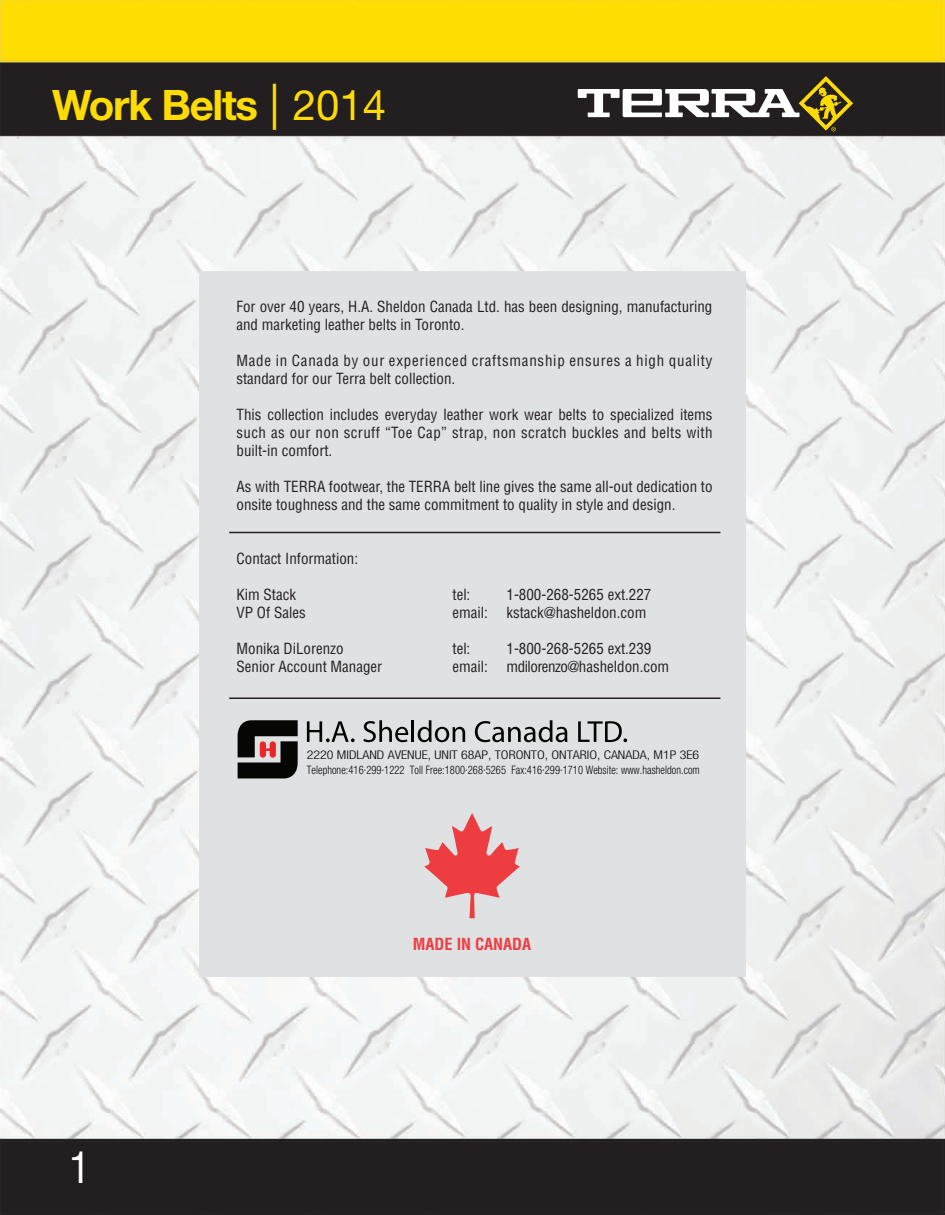
<style>
.page{position:relative;width:945px;height:1215px;background:#fff}
.page>*{position:absolute;margin:0;border:0;box-sizing:border-box;transform-origin:0 0}
.t1{font:700 42px "Helvetica Neue";letter-spacing:-.03em;color:#ffdc01}
.t2{font:condensed 42px "Helvetica";color:#fff}
.t3{font:700 condensed 16.2px "Helvetica";color:#ee3d41}
.t4{font:condensed 15px/18px "Helvetica";color:#231f20}
.t5{font:condensed 15px/18px "Helvetica";letter-spacing:.05em;color:#231f20}
.t6{font:300 condensed 12px "Helvetica Neue";color:#050604;scale:1.16 1}
.t7{font:300 condensed 11.7px "Helvetica Neue";letter-spacing:.005em;color:#050604;scale:.9 1}
.s1{font-weight:400;font-size:46.2px}
.s2{font-weight:400}
</style>
<div class="page">
<img style="left:0;top:0;width:945px;height:1215px">
<div style="left:199px;top:272px;width:546px;height:705px;background:#e0e1e3"></div>
<svg style="left:424px;top:813px;width:96px;height:105px"></svg>
<svg style="left:578px;top:76px;width:275px;height:55px"></svg>
<hr style="left:229px;top:698px;width:491px;height:1px;background:#231f20">
<hr style="left:229px;top:532px;width:491px;height:1px;background:#231f20">
<svg style="left:307px;top:721px;width:48px;height:21px"></svg>
<svg style="left:363px;top:720px;width:45px;height:22px"></svg>
<hr style="left:412px;top:720px;width:2px;height:22px;background:#050504">
<svg style="left:418px;top:720px;width:47px;height:22px"></svg>
<svg style="left:475px;top:720px;width:93px;height:22px"></svg>
<svg style="left:578px;top:721px;width:49px;height:21px"></svg>
<svg style="left:238px;top:720px;width:60px;height:59px"></svg>
<h1 class="t1" style="left:52px;top:79px;width:336px">Work Belts <span class="s1">|</span> <span class="s2">2014</span></h1>
<p class="t4" style="left:237px;top:297px;width:477px">For over 40 years, H.A. Sheldon Canada Ltd. has been designing, manufacturing and marketing leather belts in Toronto.</p>
<p class="t5" style="left:237px;top:351px;width:478px">Made in Canada by our experienced craftsmanship ensures a high quality standard for our Terra belt collection.</p>
<p class="t4" style="left:237px;top:405px;width:478px;text-align:justify">This collection includes everyday leather work wear belts to specialized items such as our non scruff “Toe Cap” strap, non scratch buckles and belts with built-in comfort.</p>
<p class="t4" style="left:237px;top:477px;width:478px">As with TERRA footwear, the TERRA belt line gives the same all-out dedication to onsite toughness and the same commitment to quality in style and design.</p>
<p class="t4" style="left:237px;top:549px;width:123px">Contact Information:</p>
<p class="t4" style="left:237px;top:585px;width:61px">Kim Stack</p>
<p class="t4" style="left:453px;top:585px;width:19px">tel:</p>
<p class="t4" style="left:507px;top:585px;width:146px">1-800-268-5265 ext.227</p>
<p class="t4" style="left:237px;top:603px;width:71px">VP Of Sales</p>
<p class="t4" style="left:453px;top:603px;width:195px">email: kstack@hasheldon.com</p>
<p class="t4" style="left:237px;top:639px;width:109px">Monika DiLorenzo</p>
<p class="t4" style="left:453px;top:639px;width:19px">tel:</p>
<p class="t4" style="left:507px;top:639px;width:146px">1-800-268-5265 ext.239</p>
<p class="t4" style="left:237px;top:657px;width:147px">Senior Account Manager</p>
<p class="t4" style="left:453px;top:657px;width:218px">email: mdilorenzo@hasheldon.com</p>
<p class="t6" style="left:307px;top:748px;width:340px">2220 MIDLAND AVENUE, UNIT 68AP, TORONTO, ONTARIO, CANADA, M1P 3E6</p>
<p class="t7" style="left:307px;top:763px;width:438px">Telephone:416·299·1222 Toll Free:1800·268·5265 Fax:416·299·1710 Website: www.hasheldon.com</p>
<h1 class="t2" style="left:69px;top:1142px;width:22px">1</h1>
<p class="t3" style="left:413px;top:934px;width:120px">MADE IN CANADA</p>
</div>
